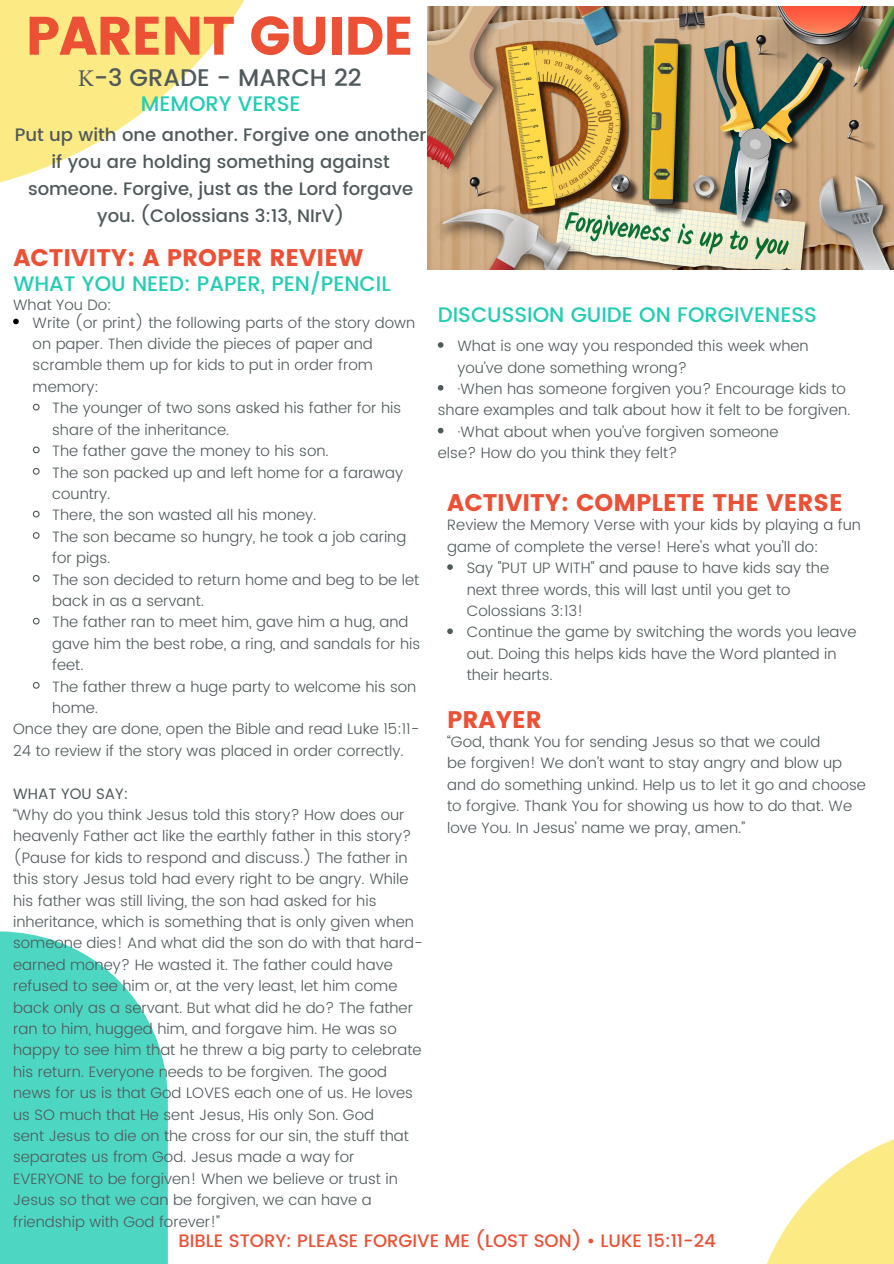
<style>
.page{position:relative;width:894px;height:1264px;background:#fff}
.page>*{position:absolute;margin:0;border:0;box-sizing:border-box;transform-origin:0 0}
.t1{font:54px "Poppins";letter-spacing:-.02em;color:#ec5136}
.t2{font:24px "Poppins";color:#ec5136}
.t3{font:500 24px "Poppins";color:#50595b}
.t4{font:500 21px "Poppins";color:#21cdb4}
.t5{font:500 18px/27px "Poppins";color:#50595b;text-align:center}
.t6{font:500 18px "Poppins";color:#ec5136}
.t7{font:300 15px/21.5px "Poppins";color:#50595b}
.t8{font:15px "Poppins";color:#50595b}
.s1{font-family:"Minion Pro";font-weight:400}
</style>
<div class="page">
<svg style="left:0;top:931px;width:168px;height:332px;background:#60dbc9"></svg>
<svg style="left:0;top:0;width:245px;height:183px;fill:#fcea85"></svg>
<svg style="left:767px;top:1139px;width:126px;height:124px"></svg>
<svg style="left:437px;top:342px;width:6px;height:6px"></svg>
<svg style="left:437px;top:385px;width:6px;height:5px"></svg>
<svg style="left:437px;top:428px;width:6px;height:5px"></svg>
<img style="left:428px;top:6px;width:465px;height:264px">
<svg style="left:13px;top:319px;width:6px;height:5px"></svg>
<svg style="left:32px;top:403px;width:8px;height:8px"></svg>
<svg style="left:32px;top:446px;width:8px;height:8px"></svg>
<svg style="left:32px;top:468px;width:8px;height:7px"></svg>
<svg style="left:32px;top:510px;width:8px;height:8px"></svg>
<svg style="left:32px;top:532px;width:8px;height:7px"></svg>
<svg style="left:32px;top:575px;width:8px;height:7px"></svg>
<svg style="left:32px;top:617px;width:8px;height:8px"></svg>
<svg style="left:32px;top:682px;width:8px;height:7px"></svg>
<svg style="left:447px;top:564px;width:5px;height:6px"></svg>
<svg style="left:447px;top:628px;width:5px;height:6px"></svg>
<h1 class="t1" style="left:26px;top:4px;width:390px">PARENT GUIDE</h1>
<h2 class="t3" style="left:78px;top:64px;width:285px"><span class="s1">K</span>-3 GRADE - MARCH 22</h2>
<h3 class="t4" style="left:141px;top:91px;width:161px">MEMORY VERSE</h3>
<p class="t5" style="left:15px;top:121px;width:413px">Put up with one another. Forgive one another if you are holding something against someone. Forgive, just as the Lord forgave you. (Colossians 3:13, NIrV)</p>
<h2 class="t2" style="left:13px;top:243px;width:351px">ACTIVITY: A PROPER REVIEW</h2>
<h3 class="t4" style="left:13px;top:271px;width:379px">WHAT YOU NEED: PAPER, PEN/PENCIL</h3>
<p class="t7" style="left:13px;top:294px;width:100px">What You Do:</p>
<h3 class="t4" style="left:437px;top:302px;width:380px">DISCUSSION GUIDE ON FORGIVENESS</h3>
<p class="t7" style="left:457px;top:335px;width:390px">What is one way you responded this week when you’ve done something wrong?<br>·When has someone forgiven you? Encourage kids to</p>
<p class="t7" style="left:457px;top:421px;width:322px">·What about when you’ve forgiven someone</p>
<p class="t7" style="left:33px;top:312px;width:384px">Write (or print) the following parts of the story down on paper. Then divide the pieces of paper and scramble them up for kids to put in order from memory:</p>
<p class="t7" style="left:52px;top:397px;width:350px">The younger of two sons asked his father for his</p>
<p class="t7" style="left:52px;top:419px;width:179px">share of the inheritance.</p>
<p class="t7" style="left:52px;top:440px;width:278px">The father gave the money to his son.</p>
<p class="t7" style="left:52px;top:461px;width:352px">The son packed up and left home for a faraway</p>
<p class="t7" style="left:52px;top:483px;width:60px">country.</p>
<p class="t7" style="left:52px;top:504px;width:266px">There, the son wasted all his money.</p>
<p class="t7" style="left:52px;top:526px;width:355px">The son became so hungry, he took a job caring</p>
<p class="t7" style="left:52px;top:547px;width:60px">for pigs.</p>
<p class="t7" style="left:52px;top:568px;width:368px">The son decided to return home and beg to be let</p>
<p class="t7" style="left:52px;top:590px;width:153px">back in as a servant.</p>
<p class="t7" style="left:52px;top:611px;width:358px">The father ran to meet him, gave him a hug, and</p>
<p class="t7" style="left:52px;top:633px;width:369px">gave him the best robe, a ring, and sandals for his</p>
<p class="t7" style="left:52px;top:654px;width:33px">feet.</p>
<p class="t7" style="left:52px;top:675px;width:365px">The father threw a huge party to welcome his son</p>
<p class="t7" style="left:52px;top:697px;width:47px">home.</p>
<p class="t7" style="left:13px;top:718px;width:408px">Once they are done, open the Bible and read Luke 15:11-</p>
<p class="t7" style="left:13px;top:739px;width:392px">24 to review if the story was placed in order correctly.</p>
<p class="t8" style="left:13px;top:784px;width:117px">WHAT YOU SAY:</p>
<p class="t7" style="left:13px;top:804px;width:411px">“Why do you think Jesus told this story? How does our heavenly Father act like the earthly father in this story? (Pause for kids to respond and discuss.) The father in this story Jesus told had every right to be angry. While his father was still living, the son had asked for his inheritance, which is something that is only given when someone dies! And what did the son do with that hard&shy;earned money? He wasted it. The father could have refused to see him or, at the very least, let him come back only as a servant. But what did he do? The father ran to him, hugged him, and forgave him. He was so happy to see him that he threw a big party to celebrate his return. Everyone needs to be forgiven. The good news for us is that God LOVES each one of us. He loves us SO much that He sent Jesus, His only Son. God<br>sent Jesus to die on the cross for our sin, the stuff that separates us from God. Jesus made a way for EVERYONE to be forgiven! When we believe or trust in Jesus so that we can be forgiven, we can have a friendship with God forever!”</p>
<p class="t7" style="left:437px;top:399px;width:414px">share examples and talk about how it felt to be forgiven.</p>
<p class="t7" style="left:437px;top:442px;width:241px">else? How do you think they felt?</p>
<h2 class="t2" style="left:447px;top:489px;width:397px">ACTIVITY: COMPLETE THE VERSE</h2>
<p class="t7" style="left:447px;top:514px;width:415px">Review the Memory Verse with your kids by playing a fun game of complete the verse! Here's what you'll do:</p>
<p class="t7" style="left:466px;top:557px;width:391px">Say "PUT UP WITH" and pause to have kids say the next three words, this will last until you get to Colossians 3:13!<br>Continue the game by switching the words you leave out. Doing this helps kids have the Word planted in their hearts.</p>
<h2 class="t2" style="left:447px;top:705px;width:96px">PRAYER</h2>
<p class="t7" style="left:447px;top:731px;width:420px">“God, thank You for sending Jesus so that we could<br>be forgiven! We don’t want to stay angry and blow up and do something unkind. Help us to let it go and choose to forgive. Thank You for showing us how to do that. We love You. In Jesus’ name we pray, amen.”</p>
<p class="t6" style="left:178px;top:1230px;width:538px">BIBLE STORY: PLEASE FORGIVE ME (LOST SON) • LUKE 15:11-24</p>
</div>
